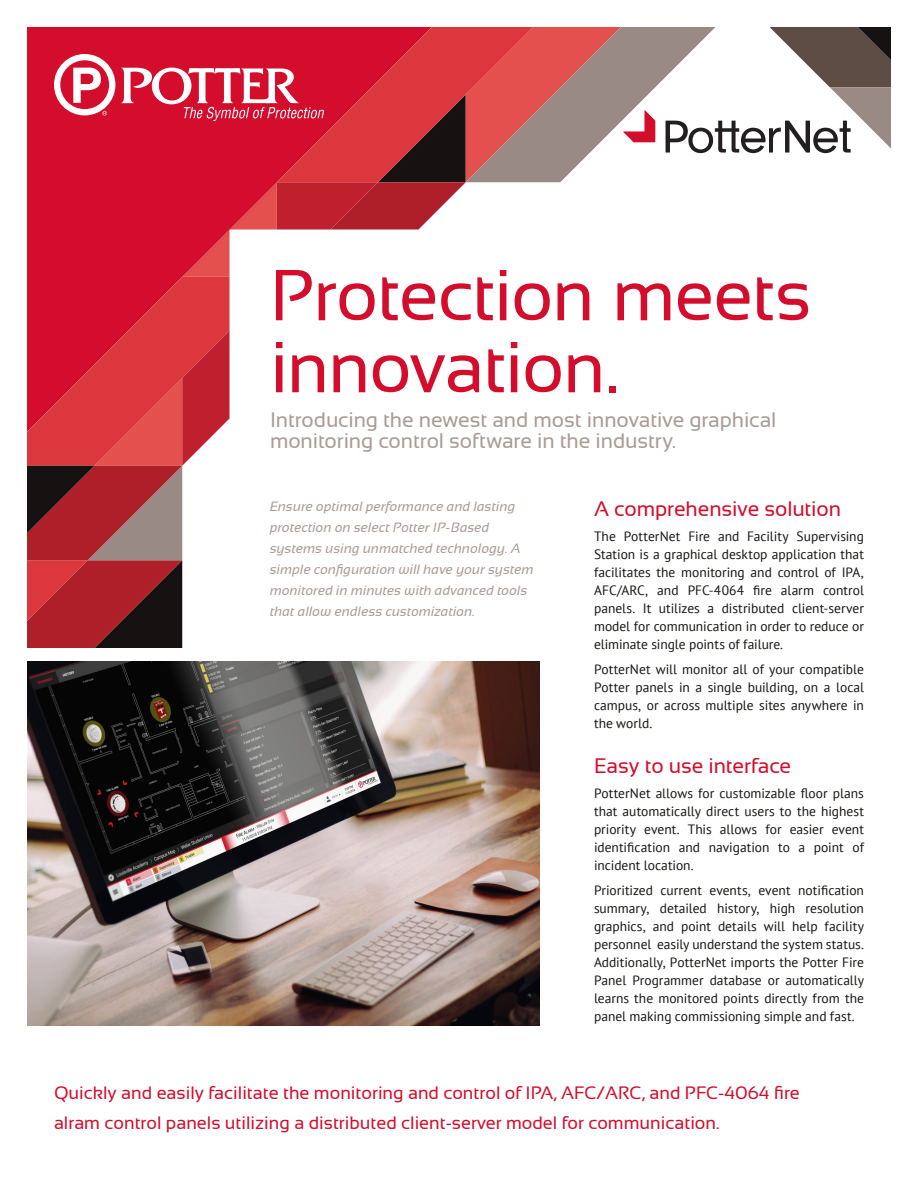
<style>
.page{position:relative;width:918px;height:1188px;background:#fff}
.page>*{position:absolute;margin:0;border:0;box-sizing:border-box;transform-origin:0 0}
.t1{font:72px/72px "Sansation";letter-spacing:-.015em;color:#d30d2b}
.t2{font:21px/21px "Sansation";letter-spacing:-.005em;color:#a99b95}
.t3{font:21px "Sansation";letter-spacing:-.005em;color:#d30d2b}
.t4{font:18px/30px "Sansation";color:#d30d2b}
.t5{font:13.5px/18px "PT Sans";color:#171412;text-align:justify}
.t6{font:italic 13.5px/21px "Sansation";letter-spacing:.01em;color:#a99b95}
</style>
<div class="page">
<img style="left:27px;top:662px;width:513px;height:364px">
<svg style="left:27px;top:27px;width:864px;height:621px"></svg>
<p class="t1" style="left:270px;top:259px;width:543px">Protection meets innovation.</p>
<p class="t2" style="left:270px;top:409px;width:508px">Introducing the newest and most innovative graphical monitoring control software in the industry.</p>
<p class="t6" style="left:270px;top:496px;width:265px">Ensure optimal performance and lasting protection on select Potter IP-Based systems using unmatched technology. A simple configuration will have your system monitored in minutes with advanced tools that allow endless customization.</p>
<p class="t3" style="left:594px;top:497px;width:249px">A comprehensive solution</p>
<p class="t5" style="left:594px;top:527px;width:272px">The PotterNet Fire and Facility Supervising Station is a graphical desktop application that facilitates the monitoring and control of IPA, AFC/ARC, and PFC-4064 fire alarm control panels. It utilizes a distributed client-server model for communication in order to reduce or eliminate single points of failure.</p>
<p class="t5" style="left:594px;top:660px;width:272px">PotterNet will monitor all of your compatible Potter panels in a single building, on a local campus, or across multiple sites anywhere in the world.</p>
<p class="t3" style="left:594px;top:754px;width:199px">Easy to use interface</p>
<p class="t5" style="left:594px;top:784px;width:272px">PotterNet allows for customizable floor plans that automatically direct users to the highest priority event. This allows for easier event identification and navigation to a point of incident location.</p>
<p class="t5" style="left:594px;top:881px;width:272px">Prioritized current events, event notification summary, detailed history, high resolution graphics, and point details will help facility personnel easily understand the system status.<br>Additionally, PotterNet imports the Potter Fire Panel Programmer database or automatically learns the monitored points directly from the panel making commissioning simple and fast.</p>
<p class="t4" style="left:54px;top:1077px;width:747px">Quickly and easily facilitate the monitoring and control of IPA, AFC/ARC, and PFC-4064 fire alram control panels utilizing a distributed client-server model for communication.</p>
</div>
